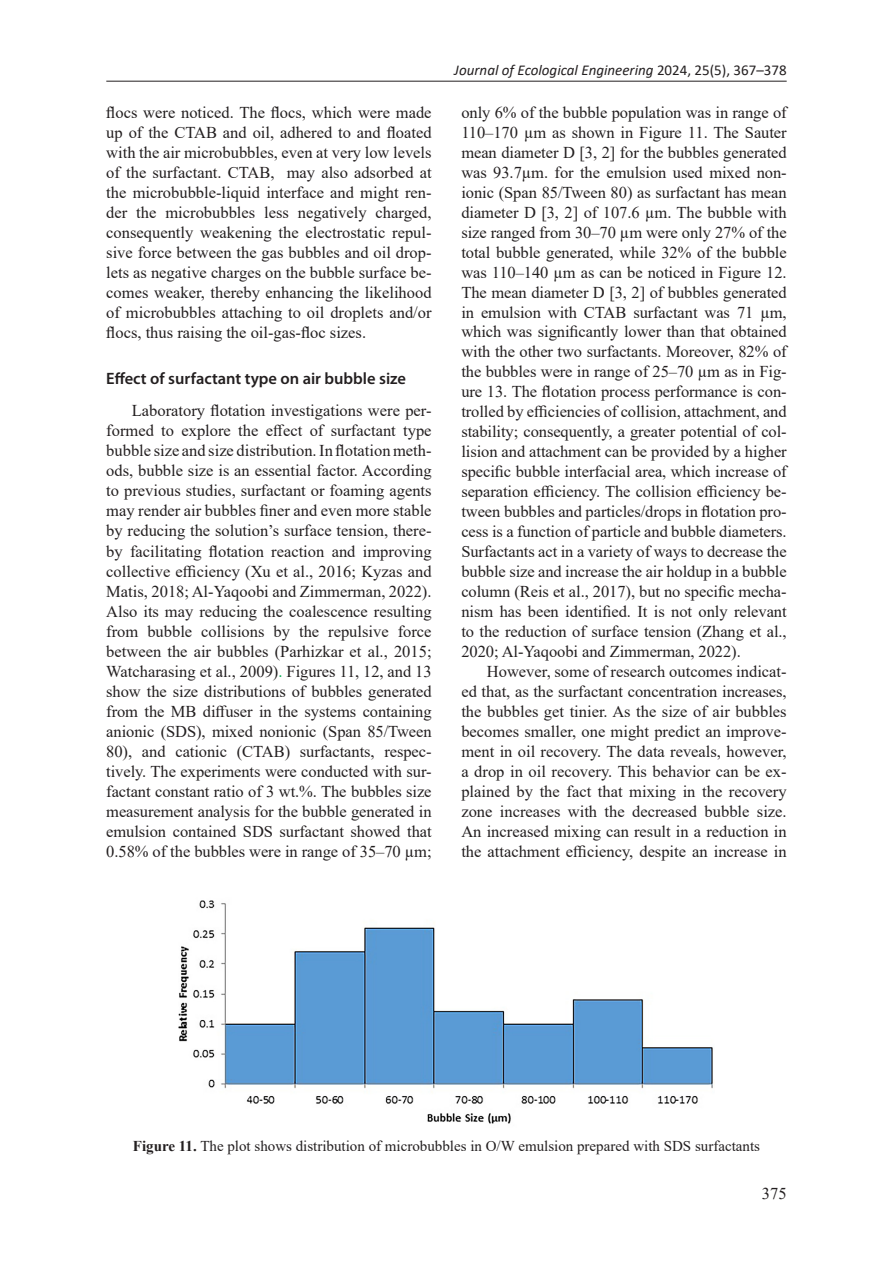
<style>
.page{position:relative;width:893px;height:1263px;background:#fff}
.page>*{position:absolute;margin:0;border:0;box-sizing:border-box;transform-origin:0 0}
.Base_Text{font:16.5px/20px "Times New Roman";color:#231f20;text-align:justify}
.Heading_2{font:600 16.5px "Myriad Pro";color:#231f20}
.Figure{font:15px "Times New Roman";color:#231f20}
.t1{font:italic 15px "Calibri";color:#231f20}
.s1{color:#00b050}
.s2{font-style:normal}
.s3{font-weight:700}
</style>
<div class="page">
<hr style="left:106px;top:81px;width:681px;height:1px;background:#231f20">
<img style="left:178px;top:900px;width:535px;height:224px">
<p class="Base_Text" style="left:106px;top:102px;width:327px">flocs were noticed. The flocs, which were made up of the CTAB and oil, adhered to and floated with the air microbubbles, even at very low levels of the surfactant. CTAB, may also adsorbed at the microbubble-liquid interface and might ren&shy;der the microbubbles less negatively charged, consequently weakening the electrostatic repul&shy;sive force between the gas bubbles and oil drop&shy;lets as negative charges on the bubble surface be&shy;comes weaker, thereby enhancing the likelihood of microbubbles attaching to oil droplets and/or flocs, thus raising the oil-gas-floc sizes.</p>
<p class="Heading_2" style="left:106px;top:367px;width:301px">Effect of surfactant type on air bubble size</p>
<p class="Base_Text" style="left:106px;top:400px;width:327px;text-indent:26px">Laboratory flotation investigations were per&shy;formed to explore the effect of surfactant type bubble size and size distribution. In flotation meth&shy;ods, bubble size is an essential factor. According to previous studies, surfactant or foaming agents may render air bubbles finer and even more stable by reducing the solution’s surface tension, there&shy;by facilitating flotation reaction and improving collective efficiency (Xu et al., 2016; Kyzas and Matis, 2018; Al-Yaqoobi and Zimmerman, 2022).<br>Also its may reducing the coalescence resulting from bubble collisions by the repulsive force between the air bubbles (Parhizkar et al., 2015; Watcharasing et al., 2009)<span class="s1">.</span> Figures 11, 12, and 13 show the size distributions of bubbles generated from the MB diffuser in the systems containing anionic (SDS), mixed nonionic (Span 85/Tween 80), and cationic (CTAB) surfactants, respec&shy;tively. The experiments were conducted with sur&shy;factant constant ratio of 3 wt.%. The bubbles size measurement analysis for the bubble generated in emulsion contained SDS surfactant showed that 0.58% of the bubbles were in range of 35–70 µm;</p>
<p class="t1" style="left:454px;top:60px;width:334px">Journal of Ecological Engineering <span class="s2">2024, 25(5), 367–378</span></p>
<p class="Base_Text" style="left:461px;top:102px;width:327px">only 6% of the bubble population was in range of 110–170 µm as shown in Figure 11. The Sauter mean diameter D [3, 2] for the bubbles generated was 93.7µm. for the emulsion used mixed non&shy;ionic (Span 85/Tween 80) as surfactant has mean diameter D [3, 2] of 107.6 µm. The bubble with size ranged from 30–70 µm were only 27% of the total bubble generated, while 32% of the bubble was 110–140 µm as can be noticed in Figure 12.<br>The mean diameter D [3, 2] of bubbles generated in emulsion with CTAB surfactant was 71 µm, which was significantly lower than that obtained with the other two surfactants. Moreover, 82% of the bubbles were in range of 25–70 µm as in Fig&shy;ure 13. The flotation process performance is con&shy;trolled by efficiencies of collision, attachment, and stability; consequently, a greater potential of col&shy;lision and attachment can be provided by a higher specific bubble interfacial area, which increase of separation efficiency. The collision efficiency be&shy;tween bubbles and particles/drops in flotation pro&shy;cess is a function of particle and bubble diameters.<br>Surfactants act in a variety of ways to decrease the bubble size and increase the air holdup in a bubble column (Reis et al., 2017), but no specific mecha&shy;nism has been identified. It is not only relevant to the reduction of surface tension (Zhang et al., 2020; Al-Yaqoobi and Zimmerman, 2022).</p>
<p class="Base_Text" style="left:461px;top:661px;width:327px;text-indent:26px">However, some of research outcomes indicat&shy;ed that, as the surfactant concentration increases, the bubbles get tinier. As the size of air bubbles becomes smaller, one might predict an improve&shy;ment in oil recovery. The data reveals, however, a drop in oil recovery. This behavior can be ex&shy;plained by the fact that mixing in the recovery zone increases with the decreased bubble size.<br>An increased mixing can result in a reduction in the attachment efficiency, despite an increase in</p>
<p class="Figure" style="left:133px;top:1135px;width:629px"><span class="s3">Figure 11.</span> The plot shows distribution of microbubbles in O/W emulsion prepared with SDS surfactants</p>
<p class="Base_Text" style="left:762px;top:1183px;width:26px">375</p>
</div>
